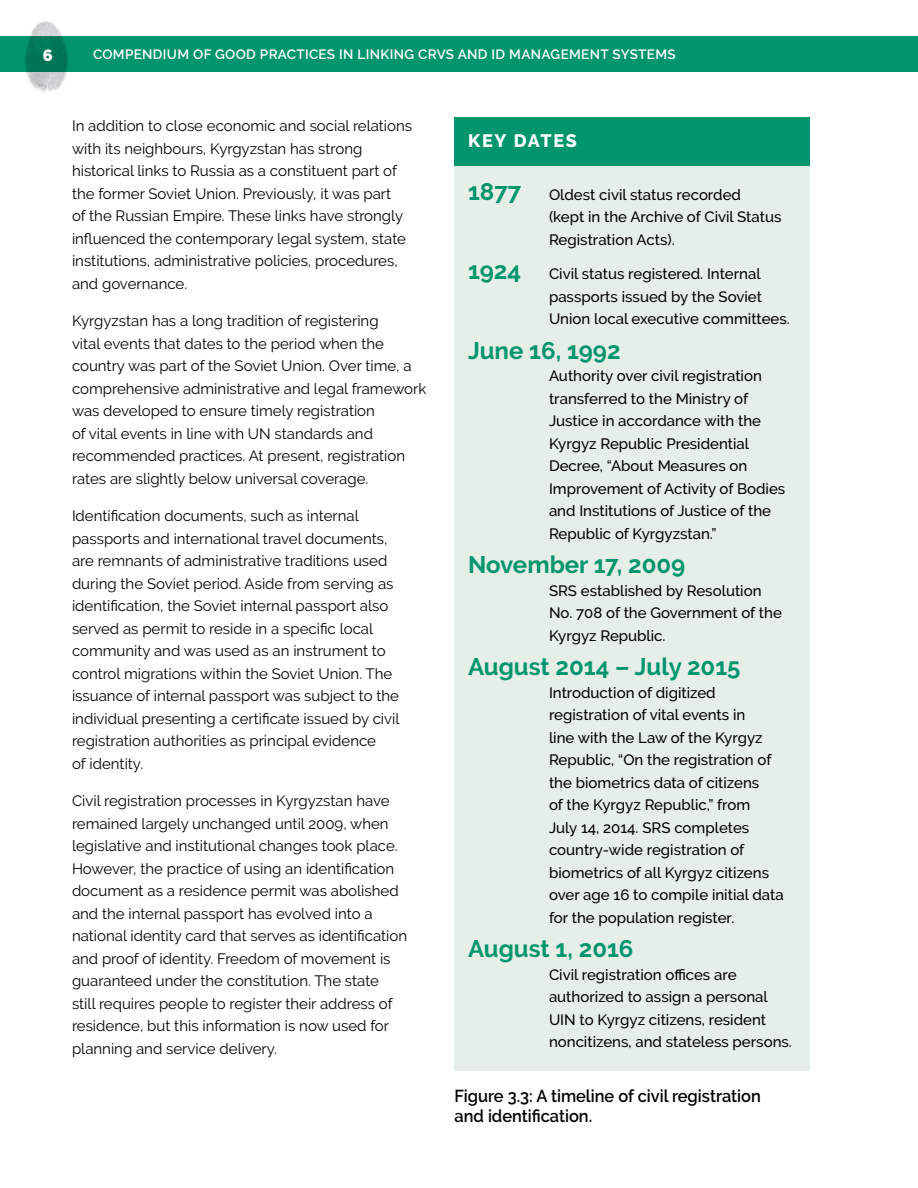
<style>
.page{position:relative;width:918px;height:1188px;background:#fff}
.page>*{position:absolute;margin:0;border:0;box-sizing:border-box;transform-origin:0 0}
.P_dates{font:700 24px "Raleway";color:#00956d}
.H2_box_grey{font:800 18px "Raleway";letter-spacing:.09em;color:#fff}
.Caption_figure{font:600 17.25px/20.2px "Raleway";color:#000;scale:.95 1}
.t1{font:800 16.5px "Raleway";color:#fff}
.t2{font:15px/22.5px "Raleway";color:#000}
.P_dates-2{font:500 15px/22.5px "Raleway";color:#000}
.t3{font:600 13.5px "Raleway";letter-spacing:.025em;color:#fff}
.s1{font-weight:700;font-size:24px;color:#00956d}
</style>
<div class="page">
<img style="left:26px;top:21px;width:41px;height:71px">
<div style="left:0;top:36px;width:918px;height:36px;background:#00956d"></div>
<div style="left:454px;top:117px;width:356px;height:954px;background:#e6eee8"></div>
<div style="left:454px;top:117px;width:356px;height:48px;background:#00956d"></div>
<p class="t1" style="left:43px;top:45px;width:12px">6</p>
<p class="t3" style="left:93px;top:47px;width:584px">COMPENDIUM OF GOOD PRACTICES IN LINKING CRVS AND ID MANAGEMENT SYSTEMS</p>
<p class="t2" style="left:72px;top:115px;width:342px">In addition to close economic and social relations with its neighbours, Kyrgyzstan has strong historical links to Russia as a constituent part of the former Soviet Union. Previously, it was part<br>of the Russian Empire. These links have strongly influenced the contemporary legal system, state institutions, administrative policies, procedures, and governance.</p>
<p class="t2" style="left:72px;top:310px;width:356px">Kyrgyzstan has a long tradition of registering<br>vital events that dates to the period when the country was part of the Soviet Union. Over time, a comprehensive administrative and legal framework was developed to ensure timely registration<br>of vital events in line with UN standards and recommended practices. At present, registration rates are slightly below universal coverage.</p>
<p class="t2" style="left:72px;top:505px;width:329px">Identification documents, such as internal passports and international travel documents, are remnants of administrative traditions used during the Soviet period. Aside from serving as identification, the Soviet internal passport also served as permit to reside in a specific local community and was used as an instrument to control migrations within the Soviet Union. The issuance of internal passport was subject to the individual presenting a certificate issued by civil registration authorities as principal evidence<br>of identity.</p>
<p class="t2" style="left:72px;top:790px;width:337px">Civil registration processes in Kyrgyzstan have remained largely unchanged until 2009, when legislative and institutional changes took place.<br>However, the practice of using an identification document as a residence permit was abolished and the internal passport has evolved into a national identity card that serves as identification and proof of identity. Freedom of movement is guaranteed under the constitution. The state<br>still requires people to register their address of residence, but this information is now used for planning and service delivery.</p>
<p class="H2_box_grey" style="left:468px;top:131px;width:110px">KEY DATES</p>
<p class="P_dates-2" style="left:549px;top:183px;width:234px;text-indent:-81px"><span class="s1">1877</span> Oldest civil status recorded<br>(kept in the Archive of Civil Status<br>Registration Acts).</p>
<p class="P_dates-2" style="left:549px;top:263px;width:242px;text-indent:-81px"><span class="s1">1924</span> Civil status registered. Internal passports issued by the Soviet<br>Union local executive committees.</p>
<p class="P_dates" style="left:468px;top:337px;width:154px">June 16, 1992</p>
<p class="P_dates-2" style="left:549px;top:365px;width:238px">Authority over civil registration transferred to the Ministry of<br>Justice in accordance with the<br>Kyrgyz Republic Presidential<br>Decree, “About Measures on<br>Improvement of Activity of Bodies and Institutions of Justice of the<br>Republic of Kyrgyzstan.”</p>
<p class="P_dates" style="left:468px;top:551px;width:219px">November 17, 2009</p>
<p class="P_dates-2" style="left:549px;top:579px;width:234px">SRS established by Resolution<br>No. 708 of the Government of the<br>Kyrgyz Republic.</p>
<p class="P_dates" style="left:468px;top:653px;width:274px">August 2014 – July 2015</p>
<p class="P_dates-2" style="left:549px;top:681px;width:236px">Introduction of digitized registration of vital events in<br>line with the Law of the Kyrgyz<br>Republic, “On the registration of the biometrics data of citizens<br>of the Kyrgyz Republic,” from<br>July 14, 2014. SRS completes country-wide registration of biometrics of all Kyrgyz citizens over age 16 to compile initial data for the population register.</p>
<p class="P_dates" style="left:468px;top:935px;width:167px">August 1, 2016</p>
<p class="P_dates-2" style="left:549px;top:963px;width:244px">Civil registration offices are authorized to assign a personal UIN to Kyrgyz citizens, resident noncitizens, and stateless persons.</p>
<p class="Caption_figure" style="left:454px;top:1085px;width:324px">Figure 3.3: A timeline of civil registration and identification.</p>
</div>
